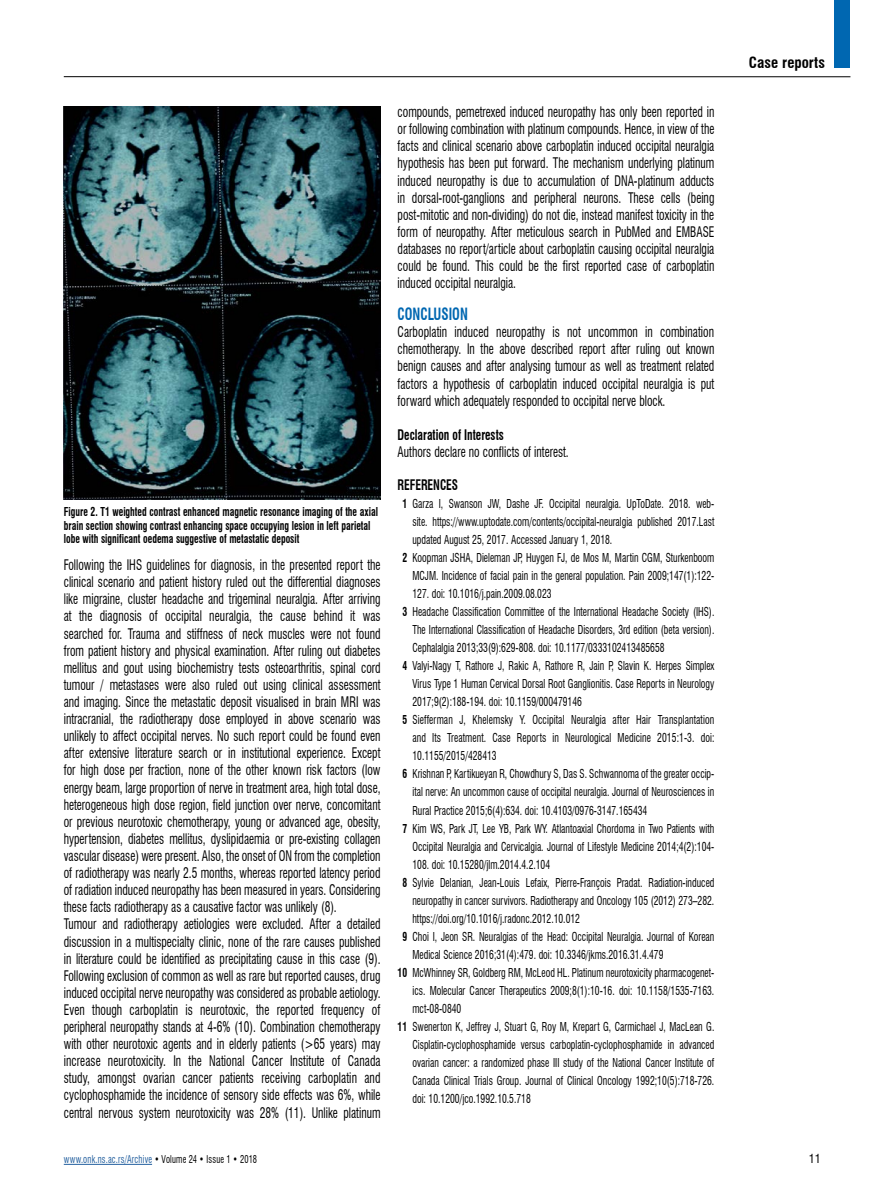
<style>
.page{position:relative;width:893px;height:1191px;background:#fff}
.page>*{position:absolute;margin:0;border:0;box-sizing:border-box;transform-origin:0 0}
.t1{font:700 condensed 16.5px "Swiss 721 BT";color:#0067b1;scale:.8 1}
.t2{font:700 condensed 15px "Swiss 721 BT";color:#000}
.t3{font:condensed 14.25px/17.1px "Swiss 721 BT";color:#000;text-align:justify;scale:.8 1}
.t4{font:700 condensed 14.25px "Swiss 721 BT";color:#000;scale:.8 1}
.t5{font:condensed 12px "Swiss 721 BT";color:#000;scale:.8 1}
.t6{font:700 condensed 12px/13.5px "Swiss 721 BT";color:#000;scale:.8 1}
.t7{font:condensed 12px "Swiss 721 BT";color:#000}
.t8{font:condensed 10.5px "Swiss 721 BT";letter-spacing:.02em;color:#215e9e;scale:.8 1}
.s1{color:#000}
.s2{font-weight:700}
</style>
<div class="page">
<hr style="left:64px;top:76px;width:786px;height:1px;background:#000">
<div style="left:834px;top:0;width:16px;height:67px;background:#0067b1"></div>
<hr style="left:64px;top:1164px;width:88px;height:1px;background:#215e9e">
<img style="left:64px;top:106px;width:317px;height:394px">
<p class="t6" style="left:64px;top:505px;width:394px">Figure 2. T1 weighted contrast enhanced magnetic resonance imaging of the axial brain section showing contrast enhancing space occupying lesion in left parietal lobe with significant oedema suggestive of metastatic deposit</p>
<p class="t3" style="left:64px;top:556px;width:398px;text-align:left">Following the IHS guidelines for diagnosis, in the presented report the clinical scenario and patient history ruled out the differential diagnoses like migraine, cluster headache and trigeminal neuralgia. After arriving at the diagnosis of occipital neuralgia, the cause behind it was searched for. Trauma and stiffness of neck muscles were not found from patient history and physical examination. After ruling out diabetes mellitus and gout using biochemistry tests osteoarthritis, spinal cord tumour / metastases were also ruled out using clinical assessment and imaging. Since the metastatic deposit visualised in brain MRI was intracranial, the radiotherapy dose employed in above scenario was unlikely to affect occipital nerves. No such report could be found even after extensive literature search or in institutional experience. Except for high dose per fraction, none of the other known risk factors (low energy beam, large proportion of nerve in treatment area, high total dose, heterogeneous high dose region, field junction over nerve, concomitant or previous neurotoxic chemotherapy, young or advanced age, obesity, hypertension, diabetes mellitus, dyslipidaemia or pre-existing collagen vascular disease) were present. Also, the onset of ON from the completion of radiotherapy was nearly 2.5 months, whereas reported latency period of radiation induced neuropathy has been measured in years. Considering these facts radiotherapy as a causative factor was unlikely (8).<br>Tumour and radiotherapy aetiologies were excluded. After a detailed discussion in a multispecialty clinic, none of the rare causes published in literature could be identified as precipitating cause in this case (9).<br>Following exclusion of common as well as rare but reported causes, drug induced occipital nerve neuropathy was considered as probable aetiology.<br>Even though carboplatin is neurotoxic, the reported frequency of peripheral neuropathy stands at 4-6% (10). Combination chemotherapy with other neurotoxic agents and in elderly patients (&gt;65 years) may increase neurotoxicity. In the National Cancer Institute of Canada study, amongst ovarian cancer patients receiving carboplatin and cyclophosphamide the incidence of sensory side effects was 6%, while central nervous system neurotoxicity was 28% (11). Unlike platinum</p>
<p class="t8" style="left:64px;top:1153px;width:243px">www.onk.ns.ac.rs/Archive <span class="s1">• Volume 24 • Issue 1 • 2018</span></p>
<p class="t3" style="left:398px;top:103px;width:398px">compounds, pemetrexed induced neuropathy has only been reported in or following combination with platinum compounds. Hence, in view of the facts and clinical scenario above carboplatin induced occipital neuralgia hypothesis has been put forward. The mechanism underlying platinum induced neuropathy is due to accumulation of DNA-platinum adducts in dorsal-root-ganglions and peripheral neurons. These cells (being post-mitotic and non-dividing) do not die, instead manifest toxicity in the form of neuropathy. After meticulous search in PubMed and EMBASE databases no report/article about carboplatin causing occipital neuralgia could be found. This could be the first reported case of carboplatin induced occipital neuralgia.</p>
<p class="t1" style="left:398px;top:304px;width:89px">CONCLUSION</p>
<p class="t3" style="left:398px;top:323px;width:398px">Carboplatin induced neuropathy is not uncommon in combination chemotherapy. In the above described report after ruling out known benign causes and after analysing tumour as well as treatment related factors a hypothesis of carboplatin induced occipital neuralgia is put forward which adequately responded to occipital nerve block.</p>
<p class="t4" style="left:398px;top:426px;width:134px">Declaration of Interests</p>
<p class="t3" style="left:398px;top:443px;width:215px">Authors declare no conflicts of interest.</p>
<p class="t4" style="left:398px;top:476px;width:77px">REFERENCES</p>
<p class="t5" style="left:402px;top:497px;width:391px"><span class="s2">1</span> Garza I, Swanson JW, Dashe JF. Occipital neuralgia. UpToDate. 2018. web-</p>
<p class="t5" style="left:412px;top:515px;width:379px">site. https://www.uptodate.com/contents/occipital-neuralgia published 2017.Last</p>
<p class="t5" style="left:412px;top:533px;width:251px">updated August 25, 2017. Accessed January 1, 2018.</p>
<p class="t5" style="left:402px;top:551px;width:391px"><span class="s2">2</span> Koopman JSHA, Dieleman JP, Huygen FJ, de Mos M, Martin CGM, Sturkenboom</p>
<p class="t5" style="left:412px;top:569px;width:379px">MCJM. Incidence of facial pain in the general population. Pain 2009;147(1):122-</p>
<p class="t5" style="left:412px;top:587px;width:175px">127. doi: 10.1016/j.pain.2009.08.023</p>
<p class="t5" style="left:402px;top:605px;width:391px"><span class="s2">3</span> Headache Classification Committee of the International Headache Society (IHS).</p>
<p class="t5" style="left:412px;top:623px;width:379px">The International Classification of Headache Disorders, 3rd edition (beta version).</p>
<p class="t5" style="left:412px;top:641px;width:317px">Cephalalgia 2013;33(9):629-808. doi: 10.1177/0333102413485658</p>
<p class="t5" style="left:402px;top:659px;width:392px"><span class="s2">4</span> Valyi-Nagy T, Rathore J, Rakic A, Rathore R, Jain P, Slavin K. Herpes Simplex</p>
<p class="t5" style="left:412px;top:677px;width:379px">Virus Type 1 Human Cervical Dorsal Root Ganglionitis. Case Reports in Neurology</p>
<p class="t5" style="left:412px;top:695px;width:213px">2017;9(2):188-194. doi: 10.1159/000479146</p>
<p class="t5" style="left:402px;top:713px;width:391px"><span class="s2">5</span> Siefferman J, Khelemsky Y. Occipital Neuralgia after Hair Transplantation</p>
<p class="t5" style="left:412px;top:731px;width:379px">and Its Treatment. Case Reports in Neurological Medicine 2015:1-3. doi:</p>
<p class="t5" style="left:412px;top:749px;width:107px">10.1155/2015/428413</p>
<p class="t5" style="left:402px;top:767px;width:391px"><span class="s2">6</span> Krishnan P, Kartikueyan R, Chowdhury S, Das S. Schwannoma of the greater occip-</p>
<p class="t5" style="left:412px;top:785px;width:379px">ital nerve: An uncommon cause of occipital neuralgia. Journal of Neurosciences in</p>
<p class="t5" style="left:412px;top:803px;width:295px">Rural Practice 2015;6(4):634. doi: 10.4103/0976-3147.165434</p>
<p class="t5" style="left:402px;top:821px;width:391px"><span class="s2">7</span> Kim WS, Park JT, Lee YB, Park WY. Atlantoaxial Chordoma in Two Patients with</p>
<p class="t5" style="left:412px;top:839px;width:379px">Occipital Neuralgia and Cervicalgia. Journal of Lifestyle Medicine 2014;4(2):104-</p>
<p class="t5" style="left:412px;top:857px;width:174px">108. doi: 10.15280/jlm.2014.4.2.104</p>
<p class="t5" style="left:402px;top:875px;width:392px"><span class="s2">8</span> Sylvie Delanian, Jean-Louis Lefaix, Pierre-François Pradat. Radiation-induced</p>
<p class="t5" style="left:412px;top:893px;width:379px">neuropathy in cancer survivors. Radiotherapy and Oncology 105 (2012) 273–282.</p>
<p class="t5" style="left:412px;top:911px;width:211px">https://doi.org/10.1016/j.radonc.2012.10.012</p>
<p class="t5" style="left:402px;top:929px;width:391px"><span class="s2">9</span> Choi I, Jeon SR. Neuralgias of the Head: Occipital Neuralgia. Journal of Korean</p>
<p class="t5" style="left:412px;top:947px;width:315px">Medical Science 2016;31(4):479. doi: 10.3346/jkms.2016.31.4.479</p>
<p class="t5" style="left:398px;top:965px;width:397px"><span class="s2">10</span> McWhinney SR, Goldberg RM, McLeod HL. Platinum neurotoxicity pharmacogenet-</p>
<p class="t5" style="left:412px;top:983px;width:379px">ics. Molecular Cancer Therapeutics 2009;8(1):10-16. doi: 10.1158/1535-7163.</p>
<p class="t5" style="left:412px;top:1001px;width:63px">mct-08-0840</p>
<p class="t5" style="left:398px;top:1019px;width:397px"><span class="s2">11</span> Swenerton K, Jeffrey J, Stuart G, Roy M, Krepart G, Carmichael J, MacLean G.</p>
<p class="t5" style="left:412px;top:1037px;width:379px">Cisplatin-cyclophosphamide versus carboplatin-cyclophosphamide in advanced</p>
<p class="t5" style="left:412px;top:1055px;width:379px">ovarian cancer: a randomized phase III study of the National Cancer Institute of</p>
<p class="t5" style="left:412px;top:1073px;width:379px">Canada Clinical Trials Group. Journal of Clinical Oncology 1992;10(5):718-726.</p>
<p class="t5" style="left:412px;top:1091px;width:149px">doi: 10.1200/jco.1992.10.5.718</p>
<p class="t2" style="left:749px;top:53px;width:78px">Case reports</p>
<p class="t7" style="left:809px;top:1151px;width:13px">11</p>
</div>
